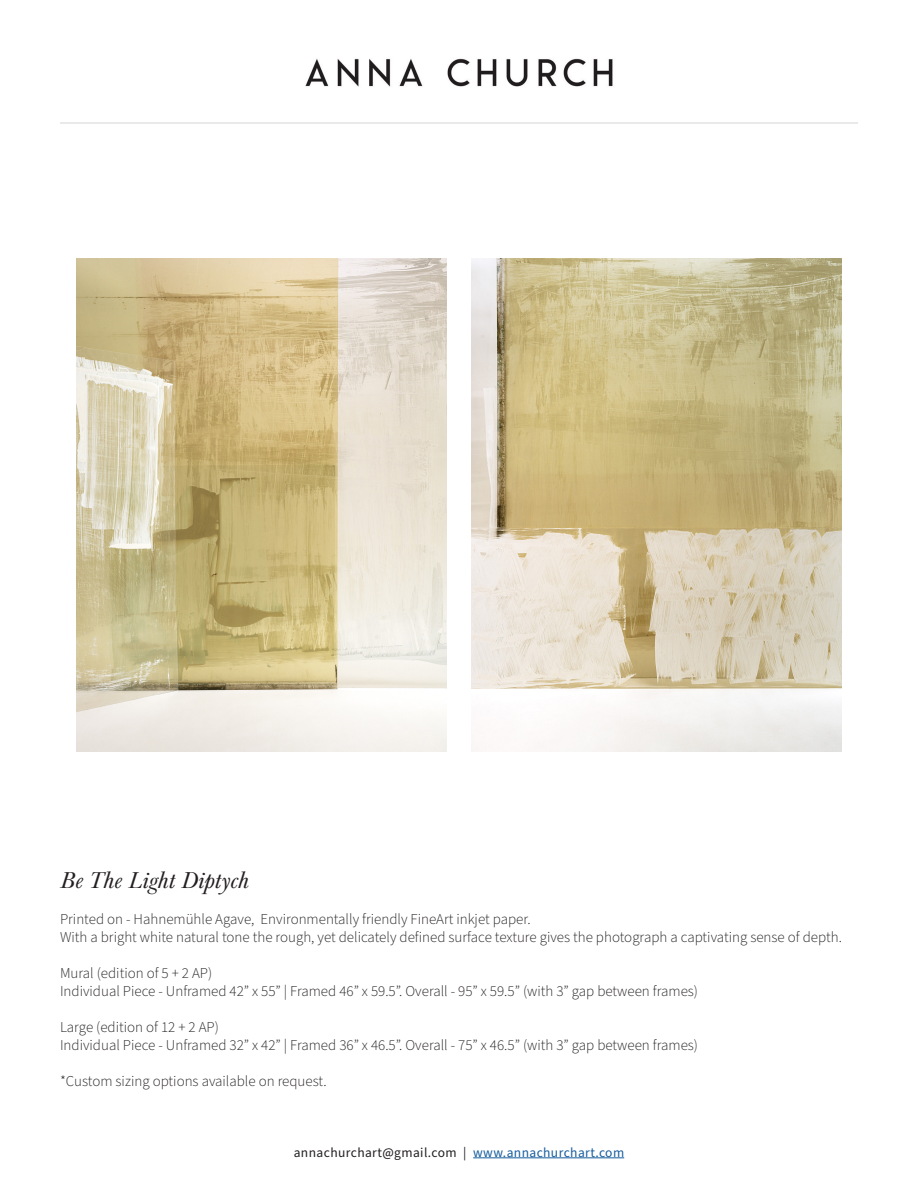
<style>
.page{position:relative;width:918px;height:1188px;background:#fff}
.page>*{position:absolute;margin:0;border:0;box-sizing:border-box;transform-origin:0 0}
.t1{font:italic 24px "Baskerville URW";color:#231f20}
.t2{font:300 15px/18px "Source Sans Pro";color:#231f20}
.t3{font:13.5px "Source Sans Pro";letter-spacing:.03em;color:#231f20}
.s1{color:#175d9e}
</style>
<div class="page">
<hr style="left:473px;top:1157px;width:151px;height:1px;background:#175d9e">
<img style="left:305px;top:58px;width:308px;height:29px">
<hr style="left:60px;top:123px;width:798px;height:1px;background:#231f20">
<img style="left:76px;top:258px;width:370px;height:493px">
<img style="left:472px;top:258px;width:370px;height:493px">
<p class="t1" style="left:60px;top:867px;width:190px">Be The Light Diptych</p>
<p class="t2" style="left:60px;top:910px;width:783px">Printed on - Hahnemühle Agave, Environmentally friendly FineArt inkjet paper.<br>With a bright white natural tone the rough, yet delicately defined surface texture gives the photograph a captivating sense of depth.</p>
<p class="t2" style="left:60px;top:964px;width:154px">Mural (edition of 5 + 2 AP)</p>
<p class="t2" style="left:60px;top:982px;width:640px">Individual Piece - Unframed 42” x 55” | Framed 46” x 59.5”. Overall - 95” x 59.5” (with 3” gap between frames)</p>
<p class="t2" style="left:60px;top:1018px;width:160px">Large (edition of 12 + 2 AP)</p>
<p class="t2" style="left:60px;top:1036px;width:640px">Individual Piece - Unframed 32” x 42” | Framed 36” x 46.5”. Overall - 75” x 46.5” (with 3” gap between frames)</p>
<p class="t2" style="left:60px;top:1072px;width:268px">*Custom sizing options available on request.</p>
<p class="t3" style="left:294px;top:1143px;width:332px">annachurchart@gmail.com | <span class="s1">www.annachurchart.com</span></p>
</div>
